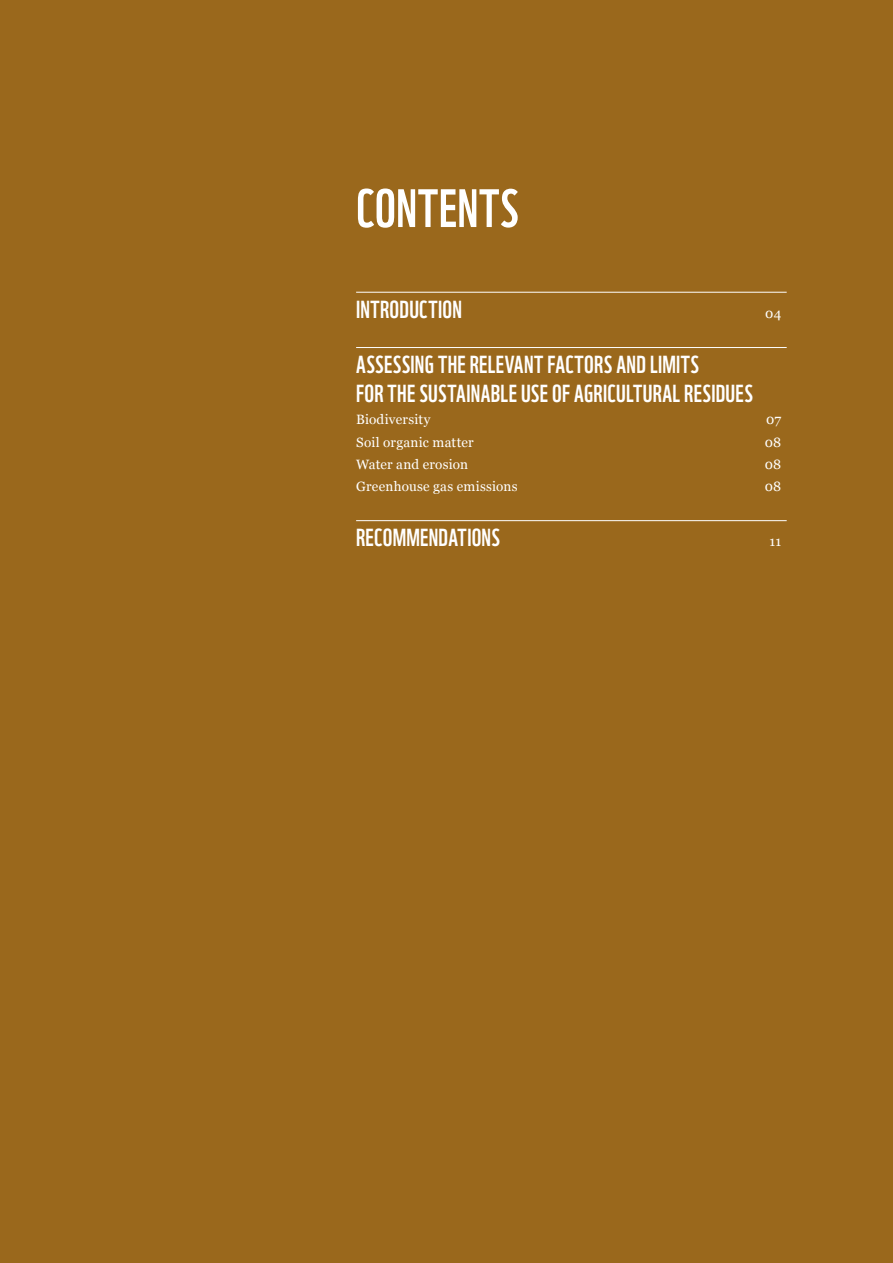
<style>
.page{position:relative;width:893px;height:1263px;background:#9a681c}
.page>*{position:absolute;margin:0;border:0;box-sizing:border-box;transform-origin:0 0}
.t1{font:52.5px "WWF";letter-spacing:.015em;color:#fff}
.t2{font:24px/28.8px "WWF";letter-spacing:.015em;color:#fff}
.t3{font:13.5px "Georgia";letter-spacing:.015em;color:#fff}
</style>
<div class="page">
<hr style="left:356px;top:292px;width:431px;height:1px;background:#fff">
<hr style="left:356px;top:347px;width:431px;height:1px;background:#fff">
<hr style="left:356px;top:520px;width:431px;height:1px;background:#fff">
<h1 class="t1" style="left:356px;top:167px;width:164px">CONTENTS</h1>
<p class="t2" style="left:356px;top:293px;width:107px">INTRODUCTION</p>
<p class="t3" style="left:765px;top:306px;width:18px">04</p>
<p class="t2" style="left:356px;top:348px;width:397px">ASSESSING THE RELEVANT FACTORS AND LIMITS<br>FOR THE SUSTAINABLE USE OF AGRICULTURAL RESIDUES</p>
<p class="t3" style="left:356px;top:412px;width:76px">Biodiversity</p>
<p class="t3" style="left:766px;top:412px;width:17px">07</p>
<p class="t3" style="left:356px;top:434px;width:119px">Soil organic matter</p>
<p class="t3" style="left:765px;top:434px;width:18px">08</p>
<p class="t3" style="left:356px;top:456px;width:113px">Water and erosion</p>
<p class="t3" style="left:765px;top:456px;width:18px">08</p>
<p class="t3" style="left:356px;top:479px;width:163px">Greenhouse gas emissions</p>
<p class="t3" style="left:765px;top:479px;width:18px">08</p>
<p class="t2" style="left:356px;top:521px;width:11px">RECOMMENDATION</p>
<p class="t2" style="left:491px;top:521px;width:10px">S</p>
<p class="t3" style="left:769px;top:534px;width:13px">11</p>
</div>
